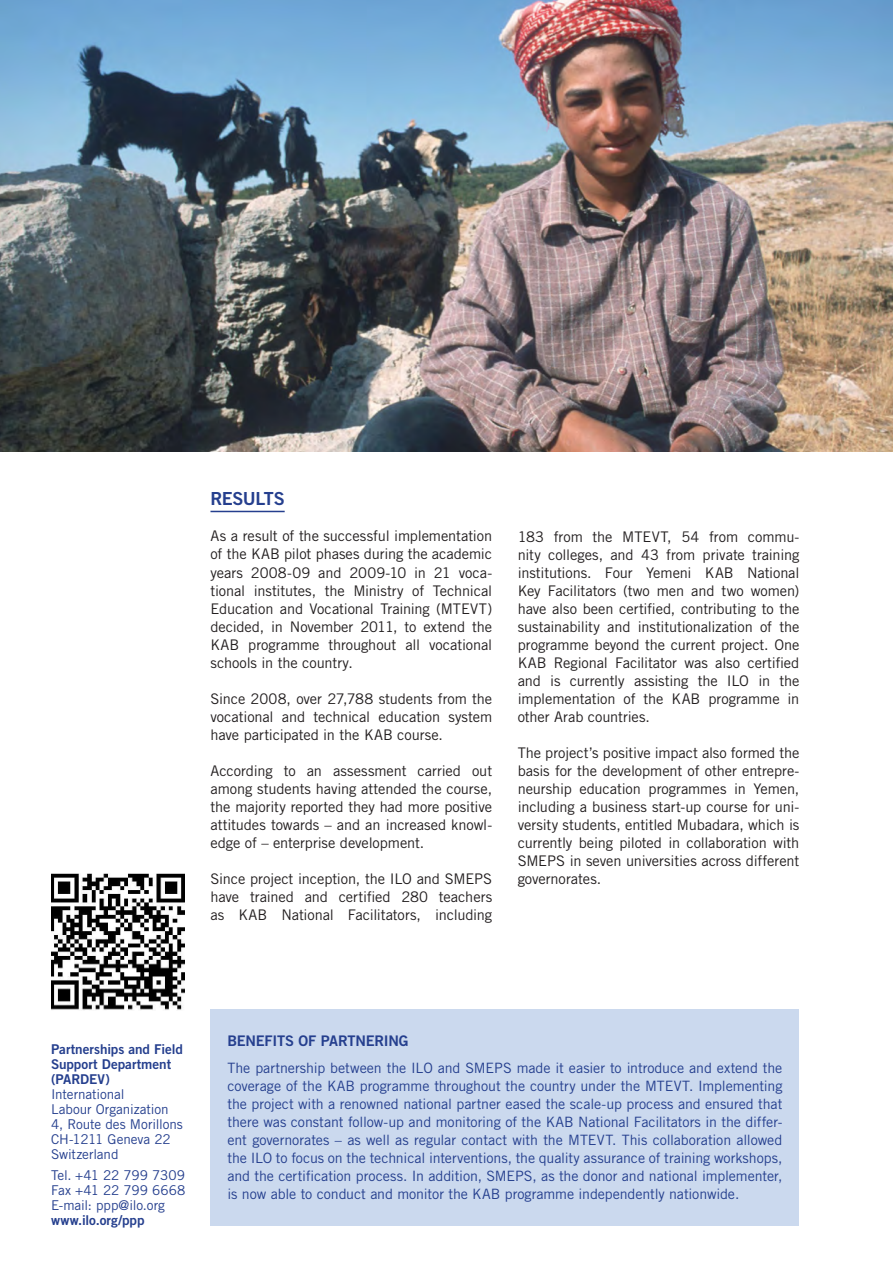
<style>
.page{position:relative;width:893px;height:1263px;background:#fff}
.page>*{position:absolute;margin:0;border:0;box-sizing:border-box;transform-origin:0 0}
.intro{font:18px "Trade Gothic LT Std Bd 2";letter-spacing:-.03em;color:#253f8e}
.intro-2{font:14.7px/18px "Trade Gothic LT Std";letter-spacing:-.005em;color:#231f20;text-align:justify}
.intro-3{font:14.7px "Trade Gothic LT Std Bd 2";letter-spacing:-.02em;color:#253f8e}
.body{font:14.25px/18px "Trade Gothic LT Std";letter-spacing:-.01em;color:#253f8e;text-align:justify}
.t1{font:13.5px/15px "Trade Gothic LT Std";letter-spacing:-.005em;color:#253f8e}
.t2{font:13.5px/15px "Trade Gothic LT Std Bd 2";color:#253f8e}
</style>
<div class="page">
<img style="left:51px;top:874px;width:134px;height:136px">
<img style="left:0;top:0;width:893px;height:451px">
<div style="left:210px;top:1009px;width:589px;height:216px;background:#cbd9ee"></div>
<hr style="left:210px;top:511px;width:75px;height:1px;background:#253f8e">
<p class="intro" style="left:210px;top:488px;width:76px">RESULTS</p>
<p class="intro-2" style="left:210px;top:527px;width:283px">As a result of the successful implementation of the KAB pilot phases during the academic years 2008-09 and 2009-10 in 21 voca&shy;tional institutes, the Ministry of Technical Education and Vocational Training (MTEVT) decided, in November 2011, to extend the KAB programme throughout all vocational schools in the country.</p>
<p class="intro-2" style="left:210px;top:689px;width:283px">Since 2008, over 27,788 students from the vocational and technical education system have participated in the KAB course.</p>
<p class="intro-2" style="left:210px;top:761px;width:283px">According to an assessment carried out among students having attended the course, the majority reported they had more positive attitudes towards – and an increased knowl&shy;edge of – enterprise development.</p>
<p class="intro-2" style="left:210px;top:869px;width:283px">Since project inception, the ILO and SMEPS have trained and certified 280 teachers as KAB National Facilitators, including</p>
<p class="intro-2" style="left:518px;top:527px;width:283px">183 from the MTEVT, 54 from commu&shy;nity colleges, and 43 from private training institutions. Four Yemeni KAB National Key Facilitators (two men and two women) have also been certified, contributing to the sustainability and institutionalization of the programme beyond the current project. One KAB Regional Facilitator was also certified and is currently assisting the ILO in the implementation of the KAB programme in other Arab countries.</p>
<p class="intro-2" style="left:518px;top:743px;width:283px">The project’s positive impact also formed the basis for the development of other entrepre&shy;neurship education programmes in Yemen, including a business start-up course for uni&shy;versity students, entitled Mubadara, which is currently being piloted in collaboration with SMEPS in seven universities across different governorates.</p>
<p class="t2" style="left:51px;top:1041px;width:134px">Partnerships and Field<br>Support Department (PARDEV)</p>
<p class="t1" style="left:51px;top:1086px;width:133px">International<br>Labour Organization<br>4, Route des Morillons<br>CH-1211 Geneva 22<br>Switzerland</p>
<p class="t1" style="left:51px;top:1167px;width:136px;text-align:justify">Tel. +41 22 799 7309<br>Fax +41 22 799 6668<br>E-mail: ppp@ilo.org</p>
<p class="t2" style="left:51px;top:1212px;width:95px">www.ilo.org/ppp</p>
<p class="intro-3" style="left:227px;top:1031px;width:183px">BENEFITS OF PARTNERING</p>
<p class="body" style="left:227px;top:1058px;width:556px">The partnership between the ILO and SMEPS made it easier to introduce and extend the coverage of the KAB programme throughout the country under the MTEVT. Implementing the project with a renowned national partner eased the scale-up process and ensured that there was constant follow-up and monitoring of the KAB National Facilitators in the differ&shy;ent governorates – as well as regular contact with the MTEVT. This collaboration allowed the ILO to focus on the technical interventions, the quality assurance of training workshops, and the certification process. In addition, SMEPS, as the donor and national implementer, is now able to conduct and monitor the KAB programme independently nationwide.</p>
</div>
